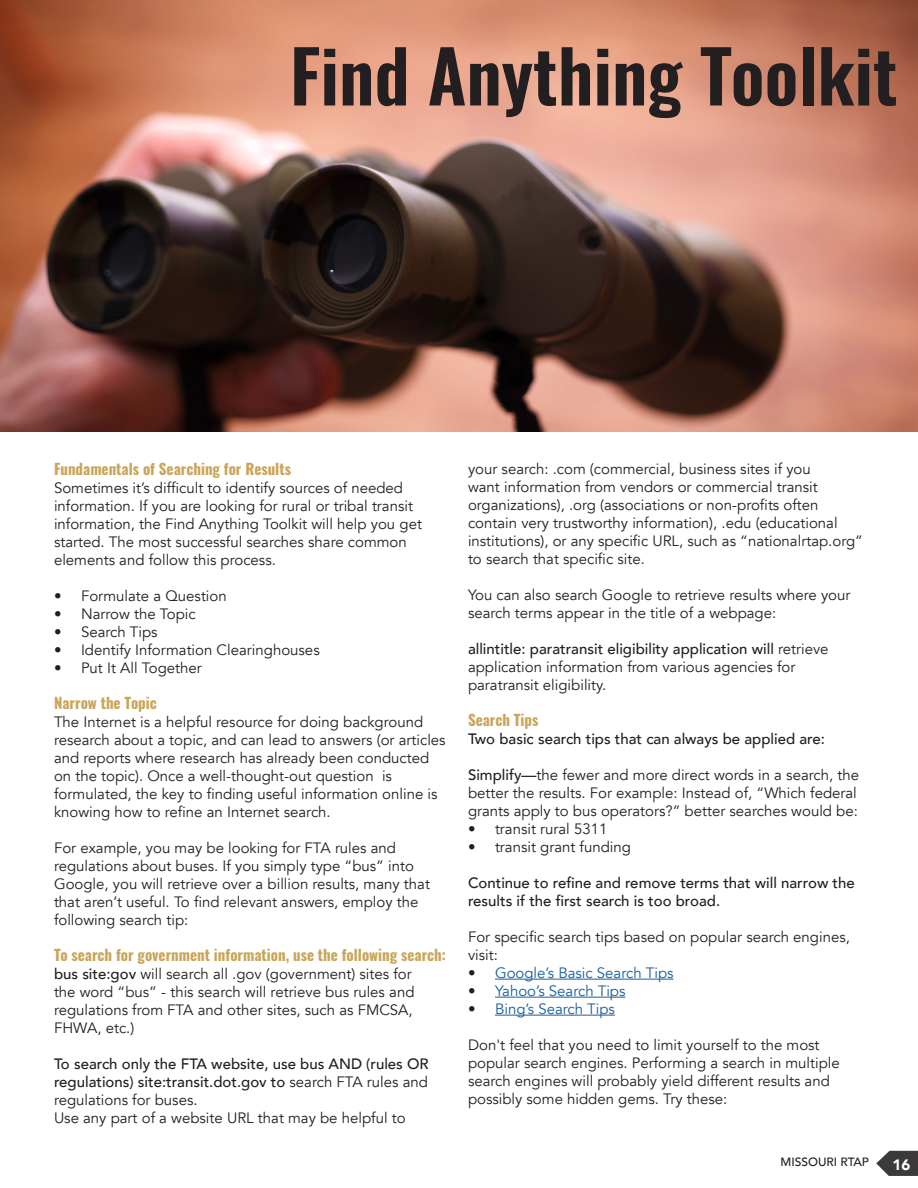
<style>
.page{position:relative;width:918px;height:1188px;background:#fff}
.page>*{position:absolute;margin:0;border:0;box-sizing:border-box;transform-origin:0 0}
.t1{font:600 72px "Oswald";color:#231f20}
.t2{font:15px/18px "Avenir";color:#231f20}
.t3{font:500 15px/18px "Avenir";color:#231f20;text-align:justify}
.t4{font:700 15px "Oswald";color:#caa559}
.t5{font:15px "Avenir";color:#175d9e}
.t6{font:900 15px "Avenir";color:#fff}
.t7{font:500 12px "Avenir";color:#231f20}
.s1{font-weight:500}
.s2{font-weight:400}
.s3{color:#231f20}
</style>
<div class="page">
<svg style="left:876px;top:1151px;width:42px;height:25px"></svg>
<img style="left:0;top:0;width:918px;height:432px">
<hr style="left:495px;top:979px;width:179px;height:1px;background:#175d9e">
<hr style="left:495px;top:997px;width:131px;height:1px;background:#175d9e">
<hr style="left:495px;top:1015px;width:120px;height:1px;background:#175d9e">
<p class="t1" style="left:290px;top:26px;width:609px">Find Anything Toolkit</p>
<p class="t4" style="left:54px;top:459px;width:239px">Fundamentals of Searching for Results</p>
<p class="t2" style="left:54px;top:479px;width:369px">Sometimes it’s difficult to identify sources of needed information. If you are looking for rural or tribal transit information, the Find Anything Toolkit will help you get started. The most successful searches share common elements and follow this process.</p>
<p class="t2" style="left:54px;top:587px;width:174px">• Formulate a Question</p>
<p class="t2" style="left:54px;top:605px;width:143px">• Narrow the Topic</p>
<p class="t2" style="left:54px;top:623px;width:105px">• Search Tips</p>
<p class="t2" style="left:54px;top:641px;width:267px">• Identify Information Clearinghouses</p>
<p class="t2" style="left:54px;top:659px;width:149px">• Put It All Together</p>
<p class="t4" style="left:54px;top:693px;width:104px">Narrow the Topic</p>
<p class="t2" style="left:54px;top:713px;width:393px">The Internet is a helpful resource for doing background research about a topic, and can lead to answers (or articles and reports where research has already been conducted on the topic). Once a well-thought-out question is formulated, the key to finding useful information online is knowing how to refine an Internet search.</p>
<p class="t2" style="left:54px;top:839px;width:378px">For example, you may be looking for FTA rules and regulations about buses. If you simply type “bus” into Google, you will retrieve over a billion results, many that that aren’t useful. To find relevant answers, employ the following search tip:</p>
<p class="t4" style="left:54px;top:945px;width:393px">To search for government information, use the following search:</p>
<p class="t2" style="left:54px;top:965px;width:362px"><span class="s1">bus site:gov</span> will search all .gov (government) sites for the word “bus” - this search will retrieve bus rules and regulations from FTA and other sites, such as FMCSA, FHWA, etc.)</p>
<p class="t3" style="left:54px;top:1054px;width:376px">To search only the FTA website, use bus AND (rules OR regulations) site:transit.dot.gov to <span class="s2">search FTA rules and regulations for buses.</span></p>
<p class="t2" style="left:54px;top:1109px;width:353px">Use any part of a website URL that may be helpful to</p>
<p class="t2" style="left:468px;top:460px;width:397px">your search: .com (commercial, business sites if you<br>want information from vendors or commercial transit organizations), .org (associations or non-profits often contain very trustworthy information), .edu (educational institutions), or any specific URL, such as “nationalrtap.org” to search that specific site.</p>
<p class="t2" style="left:468px;top:586px;width:384px">You can also search Google to retrieve results where your search terms appear in the title of a webpage:</p>
<p class="t2" style="left:468px;top:640px;width:362px"><span class="s1">allintitle: paratransit eligibility application will</span> retrieve application information from various agencies for paratransit eligibility.</p>
<p class="t4" style="left:468px;top:709px;width:72px">Search Tips</p>
<p class="t3" style="left:468px;top:729px;width:359px">Two basic search tips that can always be applied are:</p>
<p class="t2" style="left:468px;top:766px;width:393px"><span class="s1">Simplify—</span>the fewer and more direct words in a search, the better the results. For example: Instead of, “Which federal grants apply to bus operators?” better searches would be:</p>
<p class="t2" style="left:468px;top:820px;width:141px">• transit rural 5311</p>
<p class="t2" style="left:468px;top:838px;width:165px">• transit grant funding</p>
<p class="t3" style="left:468px;top:873px;width:388px">Continue to refine and remove terms that will narrow the results if the first search is too broad.</p>
<p class="t2" style="left:468px;top:928px;width:384px">For specific search tips based on popular search engines, visit:</p>
<p class="t5" style="left:468px;top:964px;width:207px"><span class="s3">•</span> Google’s Basic Search Tips</p>
<p class="t5" style="left:468px;top:982px;width:159px"><span class="s3">•</span> Yahoo’s Search Tips</p>
<p class="t5" style="left:468px;top:1000px;width:148px"><span class="s3">•</span> Bing’s Search Tips</p>
<p class="t2" style="left:468px;top:1036px;width:373px">Don't feel that you need to limit yourself to the most popular search engines. Performing a search in multiple search engines will probably yield different results and possibly some hidden gems. Try these:</p>
<p class="t7" style="left:781px;top:1151px;width:90px">MISSOURI RTAP</p>
<p class="t6" style="left:892px;top:1151px;width:19px">16</p>
</div>
